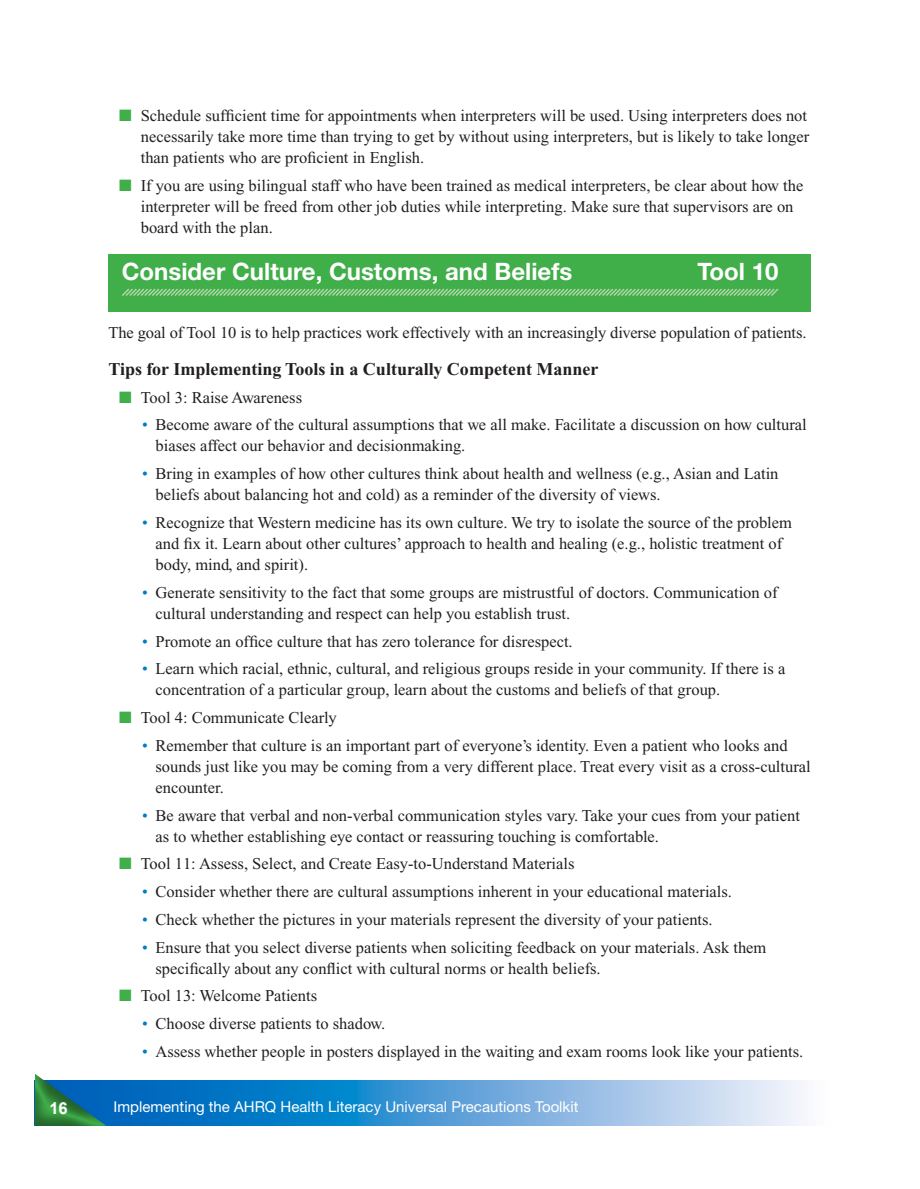
<style>
.page{position:relative;width:920px;height:1189px;background:#fff}
.page>*{position:absolute;margin:0;border:0;box-sizing:border-box;transform-origin:0 0}
.Tool_head{font:700 24px "Helvetica Neue";color:#fff}
.Head_2{font:700 18px "Times New Roman";color:#231f20}
.Body{font:16.5px/21px "Times New Roman";color:#231f20}
.t1{font:700 16.5px "Arial";color:#fff}
.t2{font:15px "Helvetica Neue";color:#fff}
.s1{color:#40ae49}
.s2{color:#007cc2}
</style>
<div class="page">
<svg style="left:107px;top:1080px;width:695px;height:45px;background:#5ca3d8"></svg>
<div style="left:33px;top:1071px;width:74px;height:56px;background:#231f20;opacity:.5"></div>
<div style="left:108px;top:254px;width:702px;height:58px;background:#40ae49"></div>
<svg style="left:122px;top:288px;width:657px;height:8px"></svg>
<p class="Body" style="left:141px;top:105px;width:670px;text-indent:-22px"><span class="s1">■</span> Schedule sufficient time for appointments when interpreters will be used. Using interpreters does not necessarily take more time than trying to get by without using interpreters, but is likely to take longer than patients who are proficient in English.</p>
<p class="Body" style="left:141px;top:175px;width:664px;text-indent:-22px"><span class="s1">■</span> If you are using bilingual staff who have been trained as medical interpreters, be clear about how the interpreter will be freed from other job duties while interpreting. Make sure that supervisors are on board with the plan.</p>
<p class="Tool_head" style="left:122px;top:257px;width:452px">Consider Culture, Customs, and Beliefs</p>
<p class="Tool_head" style="left:697px;top:257px;width:82px">Tool 10</p>
<p class="Body" style="left:108px;top:322px;width:699px">The goal of Tool 10 is to help practices work effectively with an increasingly diverse population of patients.</p>
<p class="Head_2" style="left:108px;top:359px;width:491px">Tips for Implementing Tools in a Culturally Competent Manner</p>
<p class="Body" style="left:119px;top:387px;width:184px"><span class="s1">■</span> Tool 3: Raise Awareness</p>
<p class="Body" style="left:155px;top:414px;width:652px;text-indent:-13px"><span class="s2">•</span> Become aware of the cultural assumptions that we all make. Facilitate a discussion on how cultural biases affect our behavior and decisionmaking.</p>
<p class="Body" style="left:155px;top:463px;width:624px;text-indent:-13px"><span class="s2">•</span> Bring in examples of how other cultures think about health and wellness (e.g., Asian and Latin beliefs about balancing hot and cold) as a reminder of the diversity of views.</p>
<p class="Body" style="left:155px;top:512px;width:638px;text-indent:-13px"><span class="s2">•</span> Recognize that Western medicine has its own culture. We try to isolate the source of the problem and fix it. Learn about other cultures’ approach to health and healing (e.g., holistic treatment of body, mind, and spirit).</p>
<p class="Body" style="left:155px;top:582px;width:623px;text-indent:-13px"><span class="s2">•</span> Generate sensitivity to the fact that some groups are mistrustful of doctors. Communication of cultural understanding and respect can help you establish trust.</p>
<p class="Body" style="left:142px;top:630px;width:432px"><span class="s2">•</span> Promote an office culture that has zero tolerance for disrespect.</p>
<p class="Body" style="left:155px;top:658px;width:631px;text-indent:-13px"><span class="s2">•</span> Learn which racial, ethnic, cultural, and religious groups reside in your community. If there is a concentration of a particular group, learn about the customs and beliefs of that group.</p>
<p class="Body" style="left:119px;top:707px;width:219px"><span class="s1">■</span> Tool 4: Communicate Clearly</p>
<p class="Body" style="left:155px;top:735px;width:656px;text-indent:-13px"><span class="s2">•</span> Remember that culture is an important part of everyone’s identity. Even a patient who looks and sounds just like you may be coming from a very different place. Treat every visit as a cross-cultural encounter.</p>
<p class="Body" style="left:155px;top:804px;width:646px;text-indent:-13px"><span class="s2">•</span> Be aware that verbal and non-verbal communication styles vary. Take your cues from your patient as to whether establishing eye contact or reassuring touching is comfortable.</p>
<p class="Body" style="left:119px;top:853px;width:457px"><span class="s1">■</span> Tool 11: Assess, Select, and Create Easy-to-Understand Materials</p>
<p class="Body" style="left:142px;top:881px;width:591px"><span class="s2">•</span> Consider whether there are cultural assumptions inherent in your educational materials.</p>
<p class="Body" style="left:142px;top:909px;width:572px"><span class="s2">•</span> Check whether the pictures in your materials represent the diversity of your patients.</p>
<p class="Body" style="left:155px;top:936px;width:612px;text-indent:-13px"><span class="s2">•</span> Ensure that you select diverse patients when soliciting feedback on your materials. Ask them specifically about any conflict with cultural norms or health beliefs.</p>
<p class="Body" style="left:119px;top:985px;width:200px"><span class="s1">■</span> Tool 13: Welcome Patients</p>
<p class="Body" style="left:142px;top:1013px;width:245px"><span class="s2">•</span> Choose diverse patients to shadow.</p>
<p class="Body" style="left:142px;top:1041px;width:662px"><span class="s2">•</span> Assess whether people in posters displayed in the waiting and exam rooms look like your patients.</p>
<p class="t1" style="left:49px;top:1099px;width:20px">16</p>
<p class="t2" style="left:113px;top:1097px;width:466px">Implementing the AHRQ Health Literacy Universal Precautions Toolkit</p>
</div>
